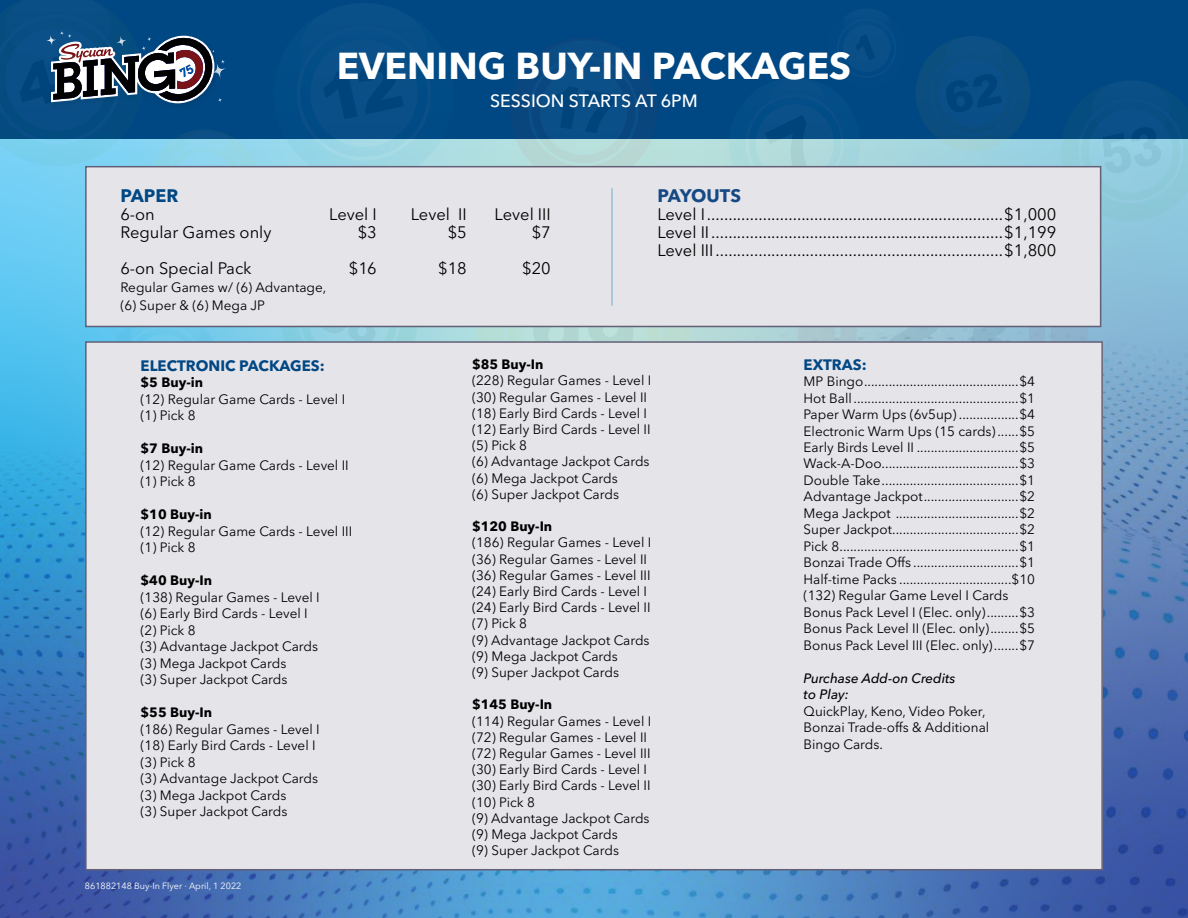
<style>
.page{position:relative;width:1188px;height:918px;background:#fff}
.page>*{position:absolute;margin:0;border:0;box-sizing:border-box;transform-origin:0 0}
.t1{font:700 37.2px "Avenir Next LT Pro";color:#fff}
.t2{font:700 18px "Avenir Next LT Pro";letter-spacing:-.015em;color:#154983}
.t3{font:700 18px "Avenir Next LT Pro";color:#004784}
.t4{font:500 17.7px "Avenir Next LT Pro";color:#fff}
.t5{font:16.5px/18px "Avenir Next LT Pro";color:#000;text-align:justify}
.t6{font:700 15px "Avenir Next LT Pro";color:#004784}
.t7{font:13.5px/16.5px "Avenir Next LT Pro";color:#000}
.t8{font:700 13.5px "Avenir Next LT Pro";color:#000}
.t9{font:italic 500 13.5px/16.5px "Avenir Next LT Pro";color:#000}
.t10{font:9px "Avenir Next LT Pro";color:#fff}
</style>
<div class="page">
<div style="left:0;top:0;width:1188px;height:138px;background:#004883"></div>
<img style="left:0;top:151px;width:1009px;height:767px">
<img style="left:1009px;top:151px;width:179px;height:767px">
<svg style="left:729px;top:78px;width:131px;height:131px"></svg>
<svg style="left:746px;top:94px;width:98px;height:98px"></svg>
<svg style="left:749px;top:97px;width:92px;height:92px"></svg>
<svg style="left:756px;top:104px;width:78px;height:78px"></svg>
<svg style="left:770px;top:79px;width:54px;height:36px"></svg>
<div style="left:150px;top:129px;width:109px;height:109px;background:#95d6e4;border-radius:54px"></div>
<svg style="left:1061px;top:81px;width:127px;height:140px"></svg>
<svg style="left:915px;top:36px;width:115px;height:115px"></svg>
<div style="left:930px;top:51px;width:86px;height:85px;background:#0a4f86;border-radius:43px"></div>
<div style="left:932px;top:53px;width:81px;height:81px;background:#0b4d7f;border-radius:40px"></div>
<div style="left:939px;top:59px;width:68px;height:68px;background:#0a4f87;border-radius:34px"></div>
<svg style="left:945px;top:36px;width:57px;height:26px"></svg>
<div style="left:837px;top:19px;width:59px;height:59px;background:#094e87;border-radius:30px"></div>
<div style="left:839px;top:20px;width:56px;height:56px;background:#004a85;border-radius:28px"></div>
<div style="left:843px;top:25px;width:47px;height:47px;background:#0a4f87;border-radius:24px"></div>
<svg style="left:108px;top:312px;width:112px;height:112px"></svg>
<svg style="left:520px;top:267px;width:127px;height:127px;background:#b5d8d5"></svg>
<svg style="left:510px;top:38px;width:147px;height:147px"></svg>
<svg style="left:529px;top:56px;width:109px;height:110px"></svg>
<svg style="left:532px;top:59px;width:104px;height:104px"></svg>
<svg style="left:540px;top:67px;width:87px;height:88px"></svg>
<svg style="left:281px;top:251px;width:137px;height:137px"></svg>
<svg style="left:301px;top:271px;width:97px;height:97px"></svg>
<svg style="left:309px;top:279px;width:81px;height:81px"></svg>
<svg style="left:274px;top:3px;width:180px;height:181px"></svg>
<svg style="left:297px;top:26px;width:134px;height:135px"></svg>
<svg style="left:300px;top:30px;width:128px;height:127px"></svg>
<svg style="left:310px;top:40px;width:108px;height:107px"></svg>
<div style="left:857px;top:250px;width:172px;height:172px;background:linear-gradient(to right,#a5cad5,#90bcd5);border-radius:86px"></div>
<div style="left:86px;top:167px;width:1015px;height:159px;background:#e5e4e9"></div>
<div style="left:85px;top:166px;width:1016px;height:161px;border:2px solid #635f76"></div>
<div style="left:86px;top:342px;width:1016px;height:528px;background:#e5e4e9"></div>
<hr style="left:611px;top:188px;width:2px;height:118px;background:#96c0d5">
<svg style="left:0;top:15px;width:232px;height:151px"></svg>
<svg style="left:300px;top:3px;width:128px;height:119px"></svg>
<svg style="left:131px;top:324px;width:69px;height:19px"></svg>
<svg style="left:540px;top:40px;width:92px;height:96px"></svg>
<h1 class="t1" style="left:337px;top:43px;width:516px">EVENING BUY-IN PACKAGES</h1>
<h3 class="t4" style="left:490px;top:91px;width:209px">SESSION STARTS AT 6PM</h3>
<h2 class="t3" style="left:120px;top:185px;width:59px">PAPER</h2>
<p class="t5" style="left:120px;top:205px;width:36px">6-on</p>
<p class="t5" style="left:329px;top:205px;width:49px">Level I</p>
<p class="t5" style="left:411px;top:205px;width:58px">Level II</p>
<p class="t5" style="left:495px;top:205px;width:58px">Level III</p>
<p class="t5" style="left:120px;top:223px;width:153px">Regular Games only</p>
<p class="t5" style="left:358px;top:223px;width:21px">$3</p>
<p class="t5" style="left:448px;top:223px;width:21px">$5</p>
<p class="t5" style="left:532px;top:223px;width:21px">$7</p>
<p class="t5" style="left:120px;top:259px;width:133px">6-on Special Pack</p>
<p class="t5" style="left:349px;top:259px;width:29px">$16</p>
<p class="t5" style="left:438px;top:259px;width:30px">$18</p>
<p class="t5" style="left:522px;top:259px;width:30px">$20</p>
<p class="t7" style="left:120px;top:278px;width:208px;line-height:18px">Regular Games w/ (6) Advantage, (6) Super &amp; (6) Mega JP</p>
<h2 class="t2" style="left:657px;top:185px;width:85px">PAYOUTS</h2>
<p class="t5" style="left:657px;top:205px;width:401px">Level I.....................................................................$1,000<br>Level II....................................................................$1,199<br>Level III...................................................................$1,800</p>
<p class="t6" style="left:141px;top:356px;width:186px">ELECTRONIC PACKAGES:</p>
<p class="t8" style="left:141px;top:374px;width:64px">$5 Buy-in</p>
<p class="t7" style="left:141px;top:391px;width:206px">(12) Regular Game Cards - Level I (1) Pick 8</p>
<p class="t8" style="left:141px;top:440px;width:64px">$7 Buy-in</p>
<p class="t7" style="left:141px;top:457px;width:210px">(12) Regular Game Cards - Level II (1) Pick 8</p>
<p class="t8" style="left:141px;top:506px;width:73px">$10 Buy-in</p>
<p class="t7" style="left:141px;top:523px;width:213px">(12) Regular Game Cards - Level III (1) Pick 8</p>
<p class="t8" style="left:141px;top:572px;width:73px">$40 Buy-In</p>
<p class="t7" style="left:141px;top:589px;width:181px">(138) Regular Games - Level I (6) Early Bird Cards - Level I (2) Pick 8<br>(3) Advantage Jackpot Cards (3) Mega Jackpot Cards<br>(3) Super Jackpot Cards</p>
<p class="t8" style="left:141px;top:704px;width:73px">$55 Buy-In</p>
<p class="t7" style="left:141px;top:721px;width:181px">(186) Regular Games - Level I (18) Early Bird Cards - Level I (3) Pick 8<br>(3) Advantage Jackpot Cards (3) Mega Jackpot Cards<br>(3) Super Jackpot Cards</p>
<p class="t10" style="left:85px;top:881px;width:158px">861882148 Buy-In Flyer · April, 1 2022</p>
<p class="t8" style="left:472px;top:356px;width:73px">$85 Buy-In</p>
<p class="t7" style="left:472px;top:373px;width:181px">(228) Regular Games - Level I (30) Regular Games - Level II (18) Early Bird Cards - Level I (12) Early Bird Cards - Level II (5) Pick 8<br>(6) Advantage Jackpot Cards (6) Mega Jackpot Cards<br>(6) Super Jackpot Cards</p>
<p class="t8" style="left:472px;top:518px;width:82px">$120 Buy-In</p>
<p class="t7" style="left:472px;top:535px;width:181px">(186) Regular Games - Level I (36) Regular Games - Level II (36) Regular Games - Level III (24) Early Bird Cards - Level I (24) Early Bird Cards - Level II (7) Pick 8<br>(9) Advantage Jackpot Cards (9) Mega Jackpot Cards<br>(9) Super Jackpot Cards</p>
<p class="t8" style="left:472px;top:696px;width:82px">$145 Buy-In</p>
<p class="t7" style="left:472px;top:713px;width:181px">(114) Regular Games - Level I (72) Regular Games - Level II (72) Regular Games - Level III (30) Early Bird Cards - Level I (30) Early Bird Cards - Level II (10) Pick 8<br>(9) Advantage Jackpot Cards (9) Mega Jackpot Cards<br>(9) Super Jackpot Cards</p>
<p class="t6" style="left:804px;top:355px;width:65px">EXTRAS:</p>
<p class="t7" style="left:804px;top:373px;width:233px">MP Bingo............................................$4<br>Hot Ball ...............................................$1<br>Paper Warm Ups (6v5up) .................$4<br>Electronic Warm Ups (15 cards)......$5<br>Early Birds Level II .............................$5<br>Wack-A-Doo.......................................$3<br>Double Take.......................................$1<br>Advantage Jackpot...........................$2<br>Mega Jackpot ...................................$2<br>Super Jackpot....................................$2<br>Pick 8...................................................$1<br>Bonzai Trade Offs ..............................$1<br>Half-time Packs ................................$10 (132) Regular Game Level I Cards Bonus Pack Level I (Elec. only).........$3<br>Bonus Pack Level II (Elec. only)........$5<br>Bonus Pack Level III (Elec. only).......$7</p>
<p class="t9" style="left:804px;top:670px;width:153px">Purchase Add-on Credits to Play:</p>
<p class="t7" style="left:804px;top:703px;width:187px">QuickPlay, Keno, Video Poker,<br>Bonzai Trade-offs &amp; Additional<br>Bingo Cards.</p>
</div>
